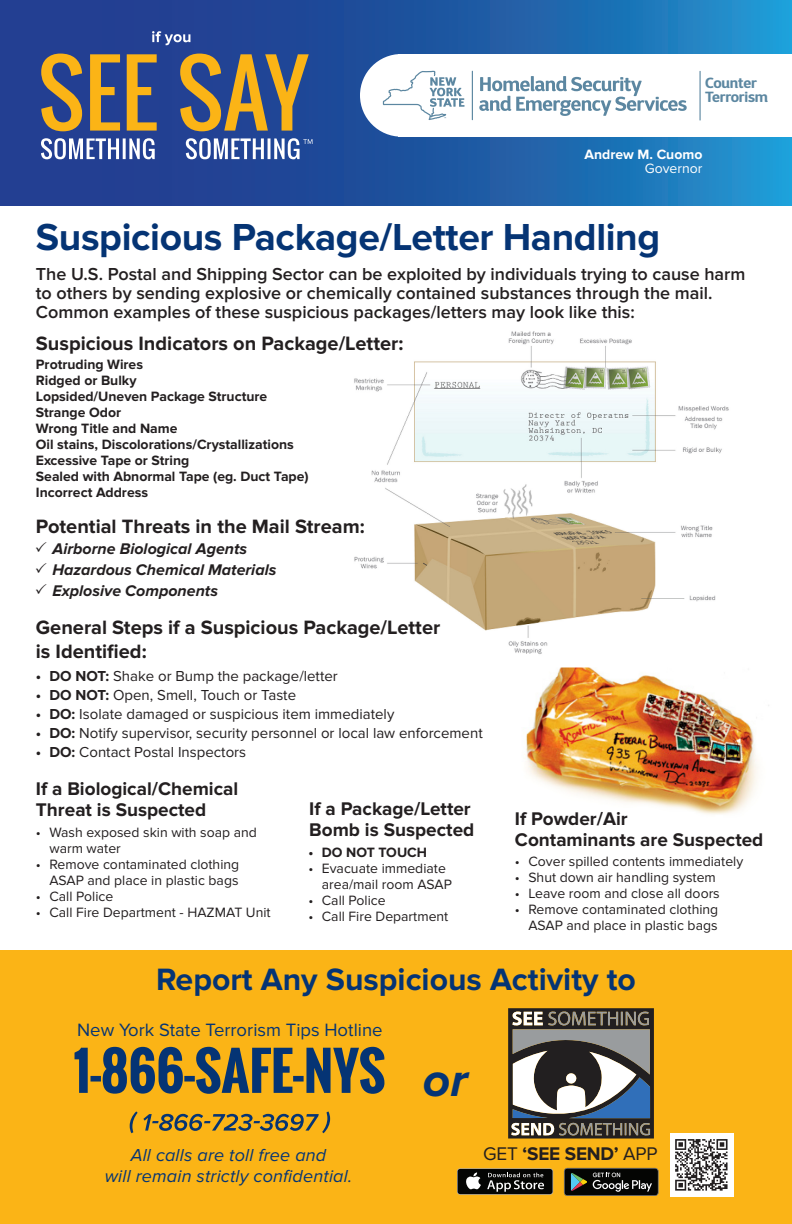
<style>
.page{position:relative;width:792px;height:1224px;background:#fff}
.page>*{position:absolute;margin:0;border:0;box-sizing:border-box;transform-origin:0 0}
.t1{font:italic 700 48px "Proxima Nova";color:#053474}
.t2{font:700 39px "Proxima Nova";letter-spacing:-.01em;color:#053474}
.t3{font:700 32px "Proxima Nova";color:#053474}
.t4{font:700 20px "Proxima Nova";color:#231f20}
.t5{font:700 19px/21px "Proxima Nova";color:#231f20}
.t6{font:18.5px "Proxima Nova";color:#053474}
.t7{font:600 18px/19px "Proxima Nova";color:#231f20}
.t8{font:italic 18px "Proxima Nova";letter-spacing:.01em;color:#053474}
.t9{font:italic 700 16px "Proxima Nova";color:#231f20}
.t10{font:15px "Proxima Nova";color:#231f20}
.t11{font:700 14.7px/14.7px "D Sari";letter-spacing:-.015em;color:#5c87a1}
.t12{font:14px/16px "Proxima Nova";color:#231f20}
.t13{font:700 14px "Proxima Nova";color:#231f20}
.t14{font:700 14px "Proxima Nova";color:#fff}
.t15{font:14px "Proxima Nova";color:#fff}
.s1{font-weight:700}
.s2{font-weight:400}
</style>
<div class="page">
<img style="left:354px;top:331px;width:415px;height:484px">
<svg style="left:0;top:0;width:792px;height:206px;background:#2059a4"></svg>
<svg style="left:41px;top:54px;width:116px;height:77px;background:#857459"></svg>
<svg style="left:41px;top:138px;width:114px;height:21px"></svg>
<svg style="left:152px;top:31px;width:38px;height:14px"></svg>
<svg style="left:186px;top:138px;width:126px;height:21px"></svg>
<svg style="left:180px;top:54px;width:129px;height:77px;background:#82755c"></svg>
<div style="left:399px;top:54px;width:393px;height:83px;background:#fff"></div>
<div style="left:360px;top:54px;width:83px;height:83px;background:#fff;border-radius:50%"></div>
<svg style="left:479px;top:76px;width:208px;height:40px"></svg>
<hr style="left:472px;top:71px;width:1px;height:49px;background:#5c87a1">
<svg style="left:383px;top:71px;width:82px;height:49px"></svg>
<hr style="left:700px;top:71px;width:1px;height:49px;background:#5c87a1">
<div style="left:0;top:950px;width:792px;height:274px;background:#fbb416"></div>
<svg style="left:75px;top:1047px;width:309px;height:47px"></svg>
<svg style="left:130px;top:1111px;width:200px;height:22px"></svg>
<svg style="left:508px;top:1008px;width:146px;height:131px;background:#6c6e6f"></svg>
<div style="left:457px;top:1168px;width:96px;height:27px;background:#6a6a6a;border-radius:3px"></div>
<div style="left:458px;top:1169px;width:95px;height:25px;background:#040503;border-radius:3px"></div>
<svg style="left:466px;top:1172px;width:15px;height:17px"></svg>
<svg style="left:487px;top:1173px;width:57px;height:19px"></svg>
<svg style="left:564px;top:1168px;width:94px;height:28px;background:#2b2e2b"></svg>
<img style="left:670px;top:1133px;width:63px;height:64px">
<p class="t11" style="left:705px;top:75px;width:64px">Counter<br>Terrorism</p>
<p class="t14" style="left:585px;top:146px;width:119px">Andrew M. Cuomo</p>
<p class="t15" style="left:645px;top:160px;width:59px">Governor</p>
<p class="t2" style="left:36px;top:214px;width:626px">Suspicious Package/Letter Handling</p>
<p class="t7" style="left:36px;top:265px;width:711px">The U.S. Postal and Shipping Sector can be exploited by individuals trying to cause harm to others by sending explosive or chemically contained substances through the mail.<br>Common examples of these suspicious packages/letters may look like this:</p>
<p class="t4" style="left:36px;top:332px;width:369px">Suspicious Indicators on Package/Letter:</p>
<p class="t13" style="left:36px;top:356px;width:109px">Protruding Wires</p>
<p class="t13" style="left:36px;top:372px;width:102px">Ridged or Bulky</p>
<p class="t13" style="left:36px;top:388px;width:233px">Lopsided/Uneven Package Structure</p>
<p class="t13" style="left:36px;top:404px;width:87px">Strange Odor</p>
<p class="t13" style="left:36px;top:420px;width:143px">Wrong Title and Name</p>
<p class="t13" style="left:36px;top:436px;width:259px">Oil stains, Discolorations/Crystallizations</p>
<p class="t13" style="left:36px;top:452px;width:155px">Excessive Tape or String</p>
<p class="t13" style="left:36px;top:468px;width:274px">Sealed with Abnormal Tape (eg. Duct Tape)</p>
<p class="t13" style="left:36px;top:484px;width:114px">Incorrect Address</p>
<p class="t4" style="left:36px;top:515px;width:330px">Potential Threats in the Mail Stream:</p>
<p class="t9" style="left:53px;top:539px;width:196px">Airborne Biological Agents</p>
<p class="t9" style="left:53px;top:560px;width:225px">Hazardous Chemical Materials</p>
<p class="t9" style="left:53px;top:581px;width:167px">Explosive Components</p>
<p class="t4" style="left:36px;top:616px;width:406px">General Steps if a Suspicious Package/Letter</p>
<p class="t4" style="left:36px;top:640px;width:112px">is Identified:</p>
<p class="t10" style="left:36px;top:667px;width:303px"><span class="s1">• DO NOT:</span> Shake or Bump the package/letter</p>
<p class="t10" style="left:36px;top:686px;width:262px"><span class="s1">• DO NOT:</span> Open, Smell, Touch or Taste</p>
<p class="t10" style="left:36px;top:705px;width:360px"><span class="s1">• DO:</span> Isolate damaged or suspicious item immediately</p>
<p class="t10" style="left:36px;top:724px;width:448px"><span class="s1">• DO:</span> Notify supervisor, security personnel or local law enforcement</p>
<p class="t10" style="left:36px;top:743px;width:212px"><span class="s1">• DO:</span> Contact Postal Inspectors</p>
<p class="t5" style="left:36px;top:779px;width:204px">If a Biological/Chemical<br>Threat is Suspected</p>
<p class="t12" style="left:49px;top:825px;width:209px;text-indent:-14px">• Wash exposed skin with soap and warm water</p>
<p class="t12" style="left:36px;top:857px;width:205px;text-align:right">• Remove contaminated clothing<br>ASAP and place in plastic bags</p>
<p class="t12" style="left:36px;top:889px;width:79px">• Call Police</p>
<p class="t12" style="left:36px;top:905px;width:236px">• Call Fire Department - HAZMAT Unit</p>
<p class="t5" style="left:309px;top:798px;width:167px">If a Package/Letter<br>Bomb is Suspected</p>
<p class="t5" style="left:515px;top:809px;width:114px">If Powder/Air</p>
<p class="t5" style="left:515px;top:830px;width:250px">Contaminants are Suspected</p>
<p class="t13" style="left:308px;top:845px;width:120px">• DO NOT TOUCH</p>
<p class="t12" style="left:322px;top:861px;width:132px;text-indent:-14px">• Evacuate immediate area/mail room ASAP</p>
<p class="t12" style="left:308px;top:893px;width:79px">• Call Police</p>
<p class="t12" style="left:308px;top:909px;width:142px">• Call Fire Department</p>
<p class="t12" style="left:515px;top:854px;width:230px">• Cover spilled contents immediately</p>
<p class="t12" style="left:515px;top:870px;width:203px">• Shut down air handling system</p>
<p class="t12" style="left:515px;top:886px;width:206px">• Leave room and close all doors</p>
<p class="t12" style="left:515px;top:902px;width:205px;text-align:right">• Remove contaminated clothing<br>ASAP and place in plastic bags</p>
<p class="t3" style="left:156px;top:961px;width:481px">Report Any Suspicious Activity to</p>
<p class="t6" style="left:77px;top:1019px;width:307px">New York State Terrorism Tips Hotline</p>
<p class="t8" style="left:131px;top:1145px;width:197px">All calls are toll free and</p>
<p class="t8" style="left:105px;top:1166px;width:249px">will remain strictly confidential.</p>
<p class="t1" style="left:423px;top:1053px;width:46px">or</p>
<p class="t5" style="left:483px;top:1144px;width:176px"><span class="s2">GET</span> ‘SEE SEND’ <span class="s2">APP</span></p>
</div>
